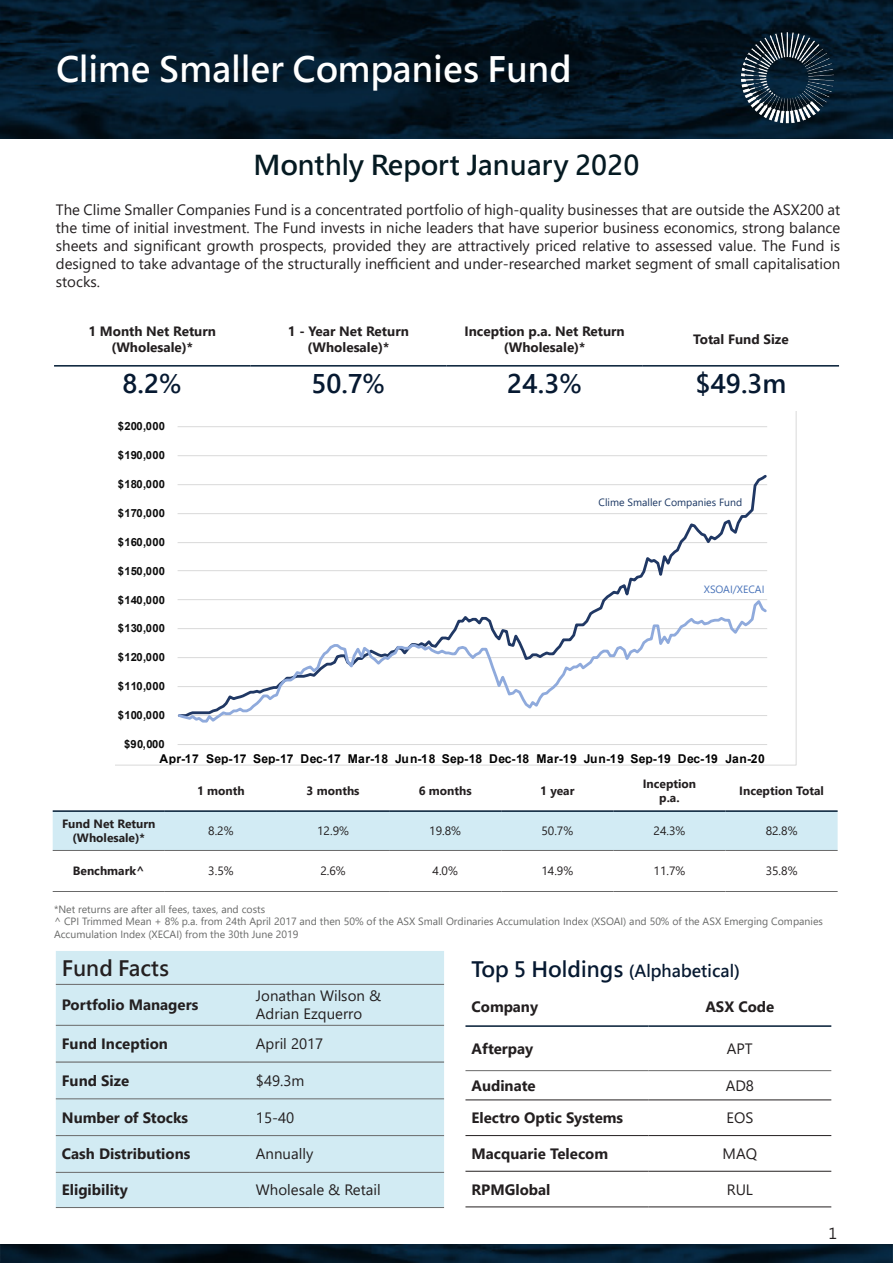
<style>
.page{position:relative;width:893px;height:1263px;background:#fff}
.page>*{position:absolute;margin:0;border:0;box-sizing:border-box;transform-origin:0 0}
.t1{font:34.5px "Microsoft Jheng Hei UI Bold";color:#fff}
.t2{font:27px "Microsoft Jheng Hei UI Bold";color:#051a22}
.t3{font:600 27px "Segoe UI";color:#061931}
.t4{font:700 21px "Microsoft Jheng Hei";color:#231f20}
.t5{font:700 16.5px "Microsoft Jheng Hei";color:#061931}
.t6{font:15px/18px "Segoe UI";color:#231f20;text-align:justify}
.t7{font:700 15px "Segoe UI";color:#231f20}
.t8{font:15px "Microsoft Jheng Hei";color:#231f20}
.t9{font:700 13.5px/16.2px "Segoe UI";color:#231f20;text-align:center}
.t10{font:700 12.15px "Arial";letter-spacing:.015em;color:#000}
.t11{font:700 12px/14.4px "Segoe UI";color:#231f20;text-align:center}
.t12{font:12px "Segoe UI";color:#231f20}
.t13{font:700 11.25px "Arial";letter-spacing:.025em;color:#0d0d0d}
.t14{font:10.5px/12.6px "Segoe UI";color:#696a69}
.t15{font:10.5px "Segoe UI";color:#1b3763}
.t16{font:10.5px "Segoe UI";color:#4973b9}
.s1{font-size:21px}
</style>
<div class="page">
<svg style="left:115px;top:412px;width:682px;height:353px"></svg>
<hr style="left:54px;top:365px;width:196px;height:2px;background:#001a33">
<hr style="left:250px;top:365px;width:197px;height:2px;background:#001a33">
<hr style="left:447px;top:365px;width:196px;height:2px;background:#001a33">
<hr style="left:643px;top:365px;width:196px;height:2px;background:#001a33">
<div style="left:53px;top:812px;width:785px;height:38px;background:#d2ebf4"></div>
<hr style="left:53px;top:810px;width:112px;height:2px;background:#001a33">
<hr style="left:165px;top:810px;width:112px;height:2px;background:#001a33">
<hr style="left:277px;top:810px;width:112px;height:2px;background:#001a33">
<hr style="left:389px;top:810px;width:112px;height:2px;background:#001a33">
<hr style="left:501px;top:810px;width:112px;height:2px;background:#001a33">
<hr style="left:613px;top:810px;width:112px;height:2px;background:#001a33">
<hr style="left:725px;top:810px;width:113px;height:2px;background:#001a33">
<hr style="left:53px;top:850px;width:112px;height:1px;background:#696969">
<hr style="left:165px;top:850px;width:112px;height:1px;background:#696969">
<hr style="left:277px;top:850px;width:112px;height:1px;background:#696969">
<hr style="left:389px;top:850px;width:112px;height:1px;background:#696969">
<hr style="left:501px;top:850px;width:112px;height:1px;background:#696969">
<hr style="left:613px;top:850px;width:112px;height:1px;background:#696969">
<hr style="left:725px;top:850px;width:113px;height:1px;background:#696969">
<hr style="left:53px;top:891px;width:112px;height:1px;background:#696969">
<hr style="left:165px;top:891px;width:112px;height:1px;background:#696969">
<hr style="left:277px;top:891px;width:112px;height:1px;background:#696969">
<hr style="left:389px;top:891px;width:112px;height:1px;background:#696969">
<hr style="left:501px;top:891px;width:112px;height:1px;background:#696969">
<hr style="left:613px;top:891px;width:112px;height:1px;background:#696969">
<hr style="left:725px;top:891px;width:113px;height:1px;background:#696969">
<hr style="left:465px;top:1025px;width:183px;height:2px;background:#001a33">
<hr style="left:648px;top:1025px;width:183px;height:2px;background:#001a33">
<hr style="left:465px;top:1070px;width:183px;height:1px;background:#696969">
<hr style="left:648px;top:1070px;width:183px;height:1px;background:#696969">
<hr style="left:465px;top:1100px;width:183px;height:1px;background:#231f20">
<hr style="left:648px;top:1100px;width:183px;height:1px;background:#231f20">
<hr style="left:465px;top:1135px;width:183px;height:1px;background:#231f20">
<hr style="left:648px;top:1135px;width:183px;height:1px;background:#231f20">
<hr style="left:465px;top:1171px;width:183px;height:1px;background:#231f20">
<hr style="left:648px;top:1171px;width:183px;height:1px;background:#231f20">
<hr style="left:465px;top:1207px;width:183px;height:1px;background:#231f20">
<hr style="left:648px;top:1207px;width:183px;height:1px;background:#231f20">
<div style="left:56px;top:951px;width:388px;height:256px;background:#d2ebf3"></div>
<hr style="left:56px;top:984px;width:194px;height:1px;background:#696969">
<hr style="left:250px;top:984px;width:194px;height:1px;background:#696969">
<hr style="left:56px;top:1025px;width:194px;height:1px;background:#696969">
<hr style="left:250px;top:1025px;width:194px;height:1px;background:#696969">
<hr style="left:56px;top:1061px;width:194px;height:2px;background:#696969">
<hr style="left:250px;top:1061px;width:194px;height:2px;background:#696969">
<hr style="left:56px;top:1098px;width:194px;height:1px;background:#696969">
<hr style="left:250px;top:1098px;width:194px;height:1px;background:#696969">
<hr style="left:56px;top:1135px;width:194px;height:1px;background:#696969">
<hr style="left:250px;top:1135px;width:194px;height:1px;background:#696969">
<hr style="left:56px;top:1172px;width:194px;height:1px;background:#696969">
<hr style="left:250px;top:1172px;width:194px;height:1px;background:#696969">
<hr style="left:56px;top:1207px;width:194px;height:1px;background:#696969">
<hr style="left:250px;top:1207px;width:194px;height:1px;background:#696969">
<img style="left:0;top:1245px;width:893px;height:18px">
<img style="left:0;top:0;width:893px;height:138px">
<img style="left:738px;top:30px;width:101px;height:95px">
<h1 class="t1" style="left:56px;top:47px;width:517px">Clime Smaller Companies Fund</h1>
<h2 class="t2" style="left:254px;top:148px;width:387px">Monthly Report January 2020</h2>
<p class="t6" style="left:56px;top:199px;width:786px">The Clime Smaller Companies Fund is a concentrated portfolio of high-quality businesses that are outside the ASX200 at the time of initial investment. The Fund invests in niche leaders that have superior business economics, strong balance sheets and significant growth prospects, provided they are attractively priced relative to assessed value. The Fund is designed to take advantage of the structurally inefficient and under-researched market segment of small capitalisation stocks.</p>
<p class="t9" style="left:88px;top:322px;width:129px">1 Month Net Return (Wholesale)*</p>
<p class="t9" style="left:288px;top:322px;width:123px">1 - Year Net Return (Wholesale)*</p>
<p class="t9" style="left:465px;top:322px;width:162px">Inception p.a. Net Return (Wholesale)*</p>
<p class="t9" style="left:693px;top:330px;width:97px">Total Fund Size</p>
<h2 class="t3" style="left:123px;top:358px;width:61px">8.2%</h2>
<h2 class="t3" style="left:312px;top:358px;width:75px">50.7%</h2>
<h2 class="t3" style="left:507px;top:358px;width:76px">24.3%</h2>
<h2 class="t3" style="left:695px;top:358px;width:93px">$49.3m</h2>
<p class="t13" style="left:118px;top:419px;width:49px">$200,000</p>
<p class="t13" style="left:118px;top:447px;width:49px">$190,000</p>
<p class="t13" style="left:118px;top:476px;width:49px">$180,000</p>
<p class="t13" style="left:118px;top:505px;width:49px">$170,000</p>
<p class="t13" style="left:118px;top:534px;width:49px">$160,000</p>
<p class="t13" style="left:118px;top:563px;width:49px">$150,000</p>
<p class="t13" style="left:118px;top:592px;width:49px">$140,000</p>
<p class="t13" style="left:118px;top:620px;width:49px">$130,000</p>
<p class="t13" style="left:118px;top:649px;width:49px">$120,000</p>
<p class="t13" style="left:118px;top:678px;width:49px">$110,000</p>
<p class="t13" style="left:118px;top:707px;width:49px">$100,000</p>
<p class="t13" style="left:124px;top:736px;width:42px">$90,000</p>
<p class="t15" style="left:598px;top:492px;width:145px">Clime Smaller Companies Fund</p>
<p class="t16" style="left:704px;top:580px;width:62px">XSOAI/XECAI</p>
<p class="t10" style="left:160px;top:750px;width:607px">Apr-17 Sep-17 Sep-17 Dec-17 Mar-18 Jun-18 Sep-18 Dec-18 Mar-19 Jun-19 Sep-19 Dec-19 Jan-20</p>
<p class="t11" style="left:197px;top:783px;width:49px">1 month</p>
<p class="t11" style="left:307px;top:783px;width:54px">3 months</p>
<p class="t11" style="left:419px;top:783px;width:54px">6 months</p>
<p class="t11" style="left:540px;top:783px;width:36px">1 year</p>
<p class="t11" style="left:643px;top:775px;width:55px">Inception p.a.</p>
<p class="t11" style="left:739px;top:783px;width:86px">Inception Total</p>
<p class="t11" style="left:62px;top:815px;width:95px">Fund Net Return (Wholesale)*</p>
<p class="t12" style="left:208px;top:819px;width:27px">8.2%</p>
<p class="t12" style="left:317px;top:819px;width:33px">12.9%</p>
<p class="t12" style="left:429px;top:819px;width:33px">19.8%</p>
<p class="t12" style="left:541px;top:819px;width:33px">50.7%</p>
<p class="t12" style="left:653px;top:819px;width:33px">24.3%</p>
<p class="t12" style="left:766px;top:819px;width:33px">82.8%</p>
<p class="t11" style="left:73px;top:863px;width:73px">Benchmark^</p>
<p class="t12" style="left:208px;top:860px;width:27px">3.5%</p>
<p class="t12" style="left:320px;top:860px;width:27px">2.6%</p>
<p class="t12" style="left:433px;top:860px;width:27px">4.0%</p>
<p class="t12" style="left:541px;top:860px;width:33px">14.9%</p>
<p class="t12" style="left:654px;top:860px;width:33px">11.7%</p>
<p class="t12" style="left:766px;top:860px;width:33px">35.8%</p>
<p class="t14" style="left:54px;top:902px;width:770px">*Net returns are after all fees, taxes, and costs<br>^ CPI Trimmed Mean + 8% p.a. from 24th April 2017 and then 50% of the ASX Small Ordinaries Accumulation Index (XSOAI) and 50% of the ASX Emerging Companies<br>Accumulation Index (XECAI) from the 30th June 2019</p>
<p class="t5" style="left:471px;top:961px;width:270px"><span class="s1">Top 5 Holdings</span> (Alphabetical)</p>
<p class="t7" style="left:471px;top:992px;width:68px">Company</p>
<p class="t7" style="left:705px;top:992px;width:70px">ASX Code</p>
<p class="t7" style="left:471px;top:1034px;width:63px">Afterpay</p>
<p class="t6" style="left:727px;top:1038px;width:27px">APT</p>
<p class="t7" style="left:471px;top:1071px;width:66px">Audinate</p>
<p class="t6" style="left:726px;top:1075px;width:30px">AD8</p>
<p class="t7" style="left:471px;top:1104px;width:153px">Electro Optic Systems</p>
<p class="t6" style="left:726px;top:1107px;width:28px">EOS</p>
<p class="t7" style="left:471px;top:1139px;width:138px">Macquarie Telecom</p>
<p class="t6" style="left:723px;top:1143px;width:36px">MAQ</p>
<p class="t7" style="left:471px;top:1175px;width:80px">RPMGlobal</p>
<p class="t6" style="left:727px;top:1179px;width:28px">RUL</p>
<h3 class="t4" style="left:62px;top:955px;width:109px">Fund Facts</h3>
<p class="t7" style="left:62px;top:991px;width:138px">Portfolio Managers</p>
<p class="t6" style="left:256px;top:986px;width:127px">Jonathan Wilson &amp;<br>Adrian Ezquerro</p>
<p class="t7" style="left:62px;top:1030px;width:108px">Fund Inception</p>
<p class="t6" style="left:256px;top:1033px;width:69px">April 2017</p>
<p class="t7" style="left:62px;top:1066px;width:69px">Fund Size</p>
<p class="t6" style="left:256px;top:1070px;width:50px">$49.3m</p>
<p class="t7" style="left:62px;top:1103px;width:128px">Number of Stocks</p>
<p class="t6" style="left:256px;top:1107px;width:40px">15-40</p>
<p class="t7" style="left:62px;top:1140px;width:130px">Cash Distributions</p>
<p class="t6" style="left:256px;top:1144px;width:59px">Annually</p>
<p class="t7" style="left:62px;top:1176px;width:68px">Eligibility</p>
<p class="t6" style="left:256px;top:1180px;width:126px">Wholesale &amp; Retail</p>
<p class="t8" style="left:828px;top:1224px;width:10px">1</p>
</div>
